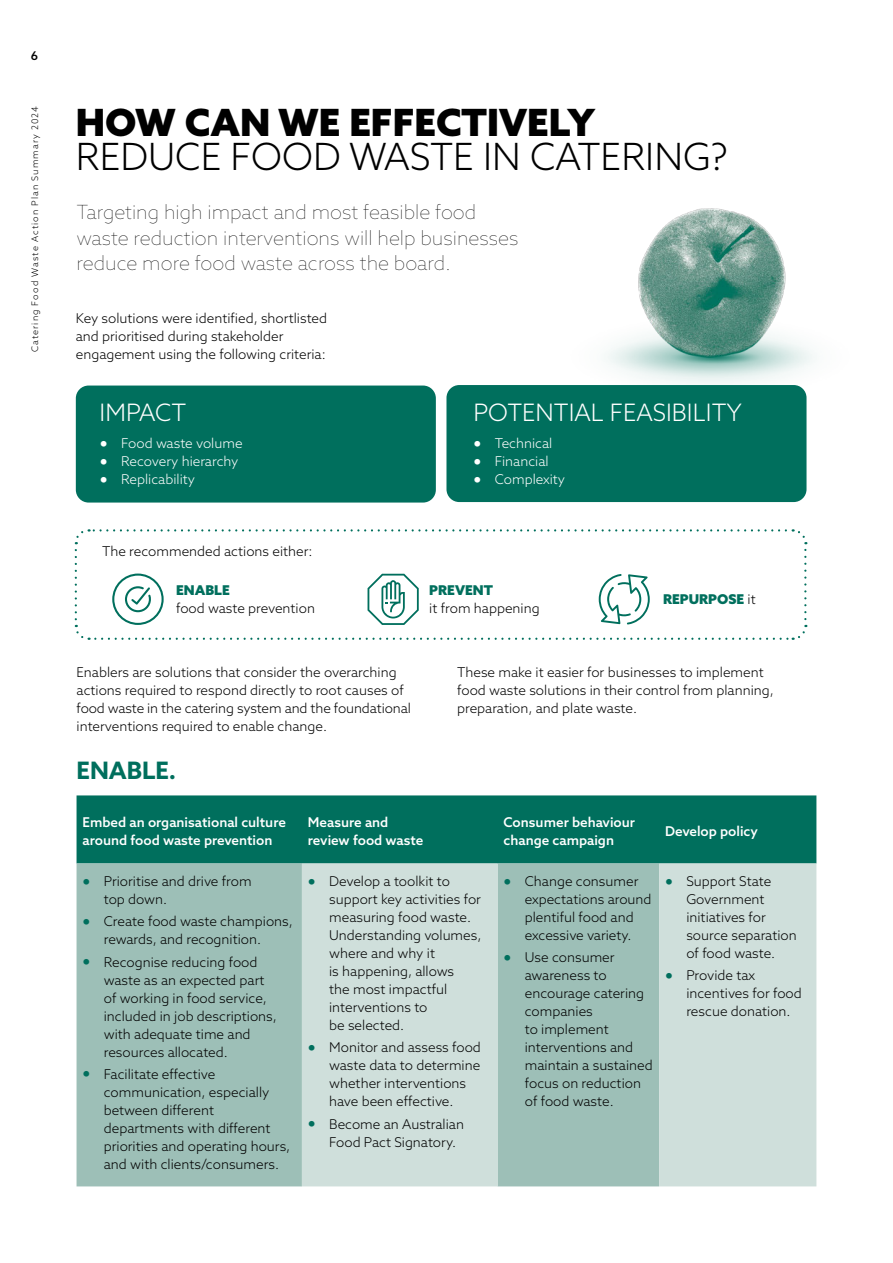
<style>
.page{position:relative;width:893px;height:1263px;background:#fff}
.page>*{position:absolute;margin:0;border:0;box-sizing:border-box;transform-origin:0 0}
.t1{font:300 37.5px "Azo Sans";color:#000}
.t2{font:900 37.5px "Azo Sans";color:#000}
.t3{font:300 24px "Azo Sans";color:#fff}
.t4{font:700 24px "Azo Sans";color:#006f5d}
.t5{font:100 19.5px/25.5px "Azo Sans";color:#000}
.t6{font:300 13.5px/18px "Azo Sans";color:#000}
.t7{font:500 13.5px/18px "Azo Sans";color:#fff}
.t8{font:300 13.5px "Azo Sans";color:#fff}
.t9{font:900 13.5px "Azo Sans";color:#006f5d}
.t10{font:500 12px "Azo Sans";color:#000}
.t11{font:300 9px "Azo Sans";letter-spacing:.12em;color:#000}
.s1{font-weight:900;font-size:21px}
.s2{font-weight:300;color:#000}
.s3{font-weight:900;font-size:21px;color:#006f5d}
</style>
<div class="page">
<div style="left:76px;top:385px;width:360px;height:118px;background:#006f5d;border-radius:13px"></div>
<img style="left:607px;top:208px;width:208px;height:200px">
<div style="left:446px;top:385px;width:360px;height:117px;background:#006f5d;border-radius:13px"></div>
<div style="left:77px;top:795px;width:739px;height:68px;background:#006f5d"></div>
<div style="left:77px;top:863px;width:225px;height:323px;background:#9dbfb7"></div>
<svg style="left:302px;top:863px;width:514px;height:323px;background:#bfd4cf"></svg>
<svg style="left:74px;top:529px;width:734px;height:111px"></svg>
<p class="t10" style="left:31px;top:51px;width:9px">6</p>
<p class="t11" style="left:31px;top:352px;width:248px;rotate:-90deg">Catering Food Waste Action Plan Summary 2024</p>
<h1 class="t2" style="left:76px;top:108px;width:521px">HOW CAN WE EFFECTIVELY</h1>
<h1 class="t1" style="left:76px;top:140px;width:654px">REDUCE FOOD WASTE IN CATERING?</h1>
<h3 class="t5" style="left:77px;top:201px;width:443px">Targeting high impact and most feasible food waste reduction interventions will help businesses reduce more food waste across the board.</h3>
<p class="t6" style="left:76px;top:311px;width:253px">Key solutions were identified, shortlisted and prioritised during stakeholder engagement using the following criteria:</p>
<h2 class="t3" style="left:100px;top:402px;width:88px">IMPACT</h2>
<h2 class="t3" style="left:473px;top:402px;width:270px">POTENTIAL FEASIBILITY</h2>
<p class="t8" style="left:100px;top:438px;width:144px"><span class="s1">•</span> Food waste volume</p>
<p class="t8" style="left:100px;top:456px;width:140px"><span class="s1">•</span> Recovery hierarchy</p>
<p class="t8" style="left:100px;top:474px;width:97px"><span class="s1">•</span> Replicability</p>
<p class="t8" style="left:473px;top:438px;width:80px"><span class="s1">•</span> Technical</p>
<p class="t8" style="left:473px;top:456px;width:77px"><span class="s1">•</span> Financial</p>
<p class="t8" style="left:473px;top:474px;width:93px"><span class="s1">•</span> Complexity</p>
<p class="t6" style="left:102px;top:543px;width:212px">The recommended actions either:</p>
<p class="t9" style="left:176px;top:585px;width:55px">ENABLE</p>
<p class="t6" style="left:176px;top:600px;width:140px">food waste prevention</p>
<p class="t9" style="left:429px;top:585px;width:65px">PREVENT</p>
<p class="t6" style="left:429px;top:600px;width:112px">it from happening</p>
<p class="t9" style="left:663px;top:594px;width:94px">REPURPOSE <span class="s2">it</span></p>
<p class="t6" style="left:77px;top:664px;width:336px">Enablers are solutions that consider the overarching actions required to respond directly to root causes of food waste in the catering system and the foundational interventions required to enable change.</p>
<p class="t6" style="left:457px;top:664px;width:318px">These make it easier for businesses to implement food waste solutions in their control from planning, preparation, and plate waste.</p>
<h2 class="t4" style="left:77px;top:760px;width:101px">ENABLE.</h2>
<p class="t7" style="left:83px;top:814px;width:205px">Embed an organisational culture around food waste prevention</p>
<p class="t7" style="left:308px;top:814px;width:117px">Measure and review food waste</p>
<p class="t7" style="left:503px;top:814px;width:133px">Consumer behaviour change campaign</p>
<p class="t7" style="left:665px;top:823px;width:94px">Develop policy</p>
<p class="t6" style="left:104px;top:873px;width:149px;text-indent:-21px"><span class="s3">•</span> Prioritise and drive from top down.</p>
<p class="t6" style="left:104px;top:913px;width:191px;text-indent:-21px"><span class="s3">•</span> Create food waste champions, rewards, and recognition.</p>
<p class="t6" style="left:104px;top:954px;width:175px;text-indent:-21px"><span class="s3">•</span> Recognise reducing food waste as an expected part of working in food service, included in job descriptions, with adequate time and resources allocated.</p>
<p class="t6" style="left:104px;top:1066px;width:188px;text-indent:-21px"><span class="s3">•</span> Facilitate effective communication, especially between different departments with different priorities and operating hours, and with clients/consumers.</p>
<p class="t6" style="left:329px;top:873px;width:154px;text-indent:-21px"><span class="s3">•</span> Develop a toolkit to support key activities for measuring food waste.<br>Understanding volumes, where and why it<br>is happening, allows<br>the most impactful interventions to<br>be selected.</p>
<p class="t6" style="left:329px;top:1039px;width:153px;text-indent:-21px"><span class="s3">•</span> Monitor and assess food waste data to determine whether interventions have been effective.</p>
<p class="t6" style="left:329px;top:1116px;width:136px;text-indent:-21px"><span class="s3">•</span> Become an Australian<br>Food Pact Signatory.</p>
<p class="t6" style="left:525px;top:873px;width:128px;text-indent:-21px"><span class="s3">•</span> Change consumer expectations around plentiful food and excessive variety.</p>
<p class="t6" style="left:525px;top:949px;width:130px;text-indent:-21px"><span class="s3">•</span> Use consumer awareness to encourage catering companies<br>to implement interventions and maintain a sustained focus on reduction of food waste.</p>
<p class="t6" style="left:686px;top:873px;width:112px;text-indent:-21px"><span class="s3">•</span> Support State<br>Government initiatives for source separation of food waste.</p>
<p class="t6" style="left:686px;top:967px;width:117px;text-indent:-21px"><span class="s3">•</span> Provide tax incentives for food rescue donation.</p>
</div>
